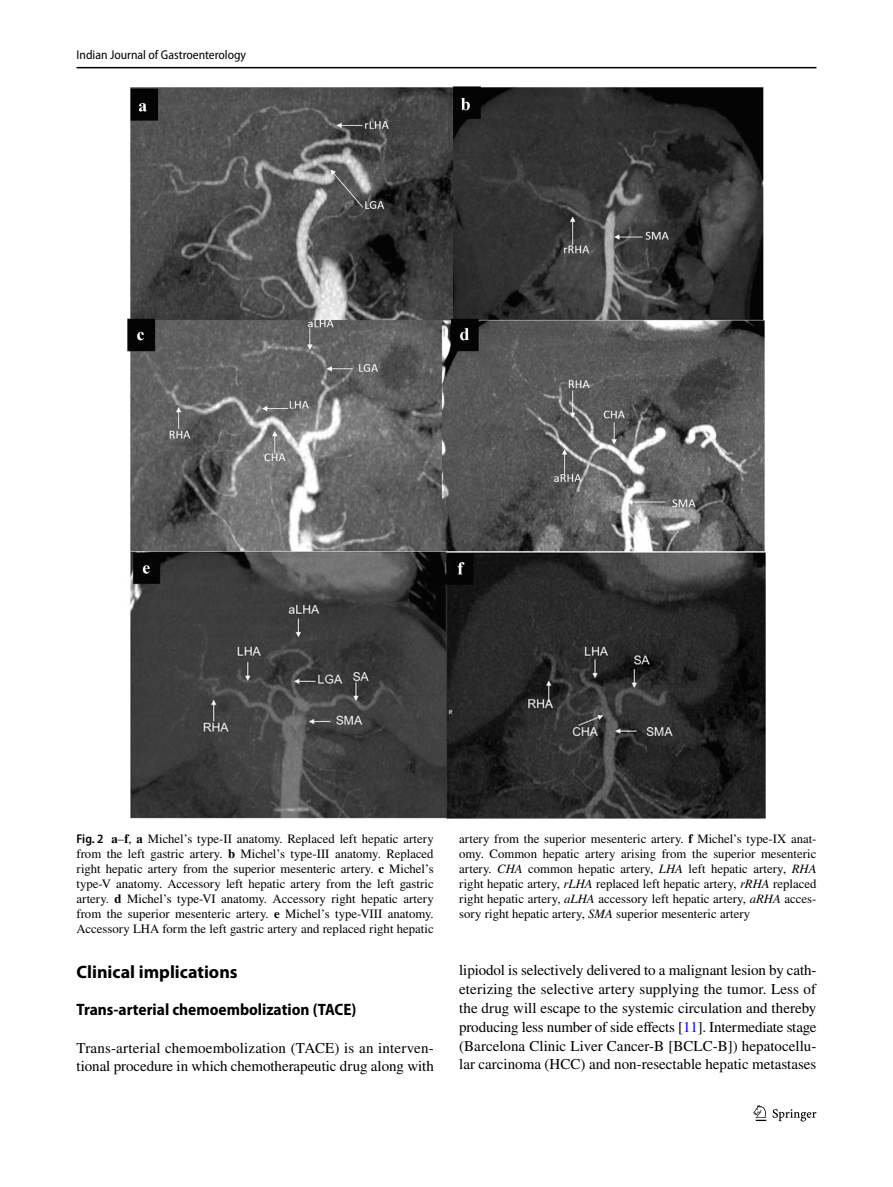
<style>
.page{position:relative;width:893px;height:1187px;background:#fff}
.page>*{position:absolute;margin:0;border:0;box-sizing:border-box;transform-origin:0 0}
.t1{font:700 18px "Myriad Pro";color:#000}
.t2{font:700 semi-condensed 16.5px "Myriad Pro";color:#000}
.t3{font:15px/18.8px "STIX";color:#000}
.t4{font:12.75px/15px "STIX";color:#000;text-align:justify}
.t5{font:semi-condensed 12.75px "Myriad Pro";color:#000}
.s1{font-family:"Myriad Pro";font-weight:600;font-stretch:semi-condensed}
.s2{font-weight:700}
.s3{font-style:italic}
.s4{color:#00f}
</style>
<div class="page">
<hr style="left:77px;top:67px;width:739px;height:1px;background:#000">
<svg style="left:753px;top:1105px;width:13px;height:15px"></svg>
<svg style="left:773px;top:1109px;width:43px;height:12px"></svg>
<img style="left:128px;top:87px;width:637px;height:731px">
<p class="t5" style="left:77px;top:48px;width:171px">Indian Journal of Gastroenterology</p>
<p class="t4" style="left:77px;top:831px;width:359px"><span class="s1">Fig. 2</span> <span class="s2">a</span>–<span class="s2">f</span>, <span class="s2">a</span> Michel’s type-II anatomy. Replaced left hepatic artery from the left gastric artery. <span class="s2">b</span> Michel’s type-III anatomy. Replaced right hepatic artery from the superior mesenteric artery. <span class="s2">c</span> Michel’s type-V anatomy. Accessory left hepatic artery from the left gastric artery. <span class="s2">d</span> Michel’s type-VI anatomy. Accessory right hepatic artery from the superior mesenteric artery. <span class="s2">e</span> Michel’s type-VIII anatomy.<br>Accessory LHA form the left gastric artery and replaced right hepatic</p>
<p class="t4" style="left:459px;top:831px;width:359px">artery from the superior mesenteric artery. <span class="s2">f</span> Michel’s type-IX anat&shy;omy. Common hepatic artery arising from the superior mesenteric artery. <span class="s3">CHA</span> common hepatic artery, <span class="s3">LHA</span> left hepatic artery, <span class="s3">RHA </span>right hepatic artery, <span class="s3">rLHA</span> replaced left hepatic artery, <span class="s3">rRHA</span> replaced right hepatic artery, <span class="s3">aLHA</span> accessory left hepatic artery, <span class="s3">aRHA</span> acces&shy;sory right hepatic artery, <span class="s3">SMA</span> superior mesenteric artery</p>
<h1 class="t1" style="left:77px;top:959px;width:163px">Clinical implications</h1>
<p class="t2" style="left:77px;top:1000px;width:281px">Trans‑arterial chemoembolization (TACE)</p>
<p class="t3" style="left:77px;top:1039px;width:359px">Trans-arterial chemoembolization (TACE) is an interven&shy;tional procedure in which chemotherapeutic drug along with</p>
<p class="t3" style="left:459px;top:962px;width:359px;text-align:justify">lipiodol is selectively delivered to a malignant lesion by cath&shy;eterizing the selective artery supplying the tumor. Less of the drug will escape to the systemic circulation and thereby producing less number of side effects [<span class="s4">11</span>]. Intermediate stage (Barcelona Clinic Liver Cancer-B [BCLC-B]) hepatocellu&shy;lar carcinoma (HCC) and non-resectable hepatic metastases</p>
</div>
